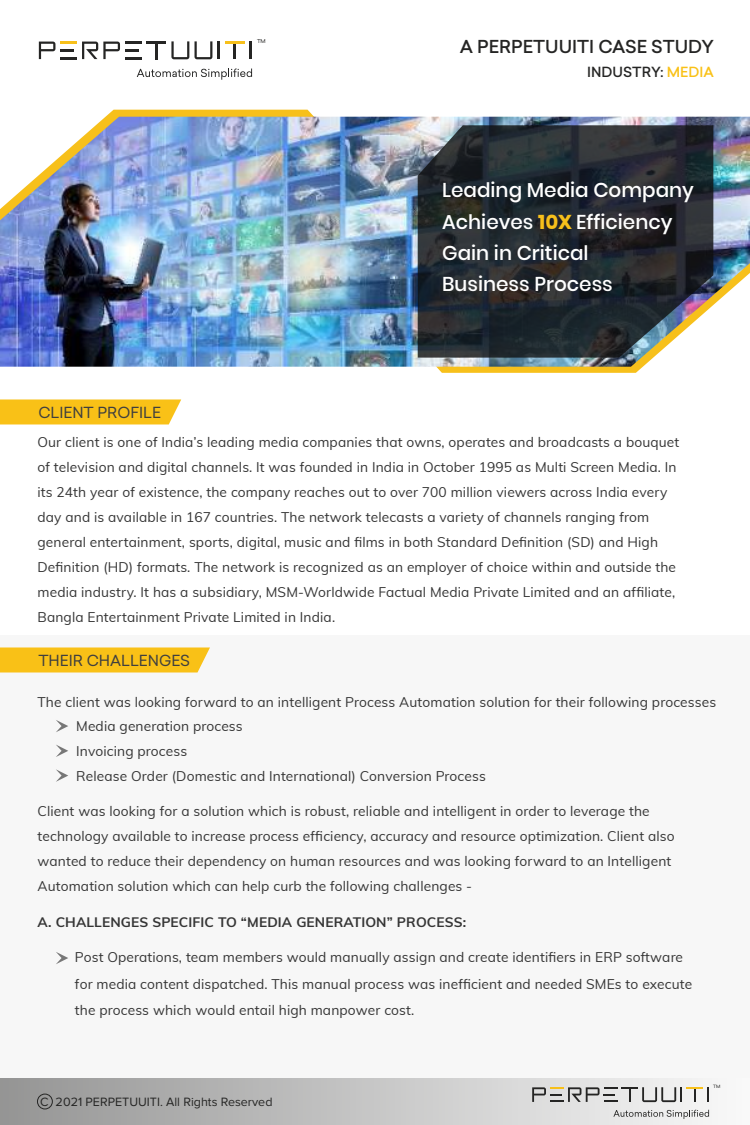
<style>
.page{position:relative;width:750px;height:1125px;background:#fff}
.page>*{position:absolute;margin:0;border:0;box-sizing:border-box;transform-origin:0 0}
.t1{font:500 20px/31.2px "Poppins";color:#fff}
.t2{font:500 17.5px "Sailec";color:#252524}
.t3{font:15px "Sailec";color:#3f3f3f}
.t4{font:13.75px/25px "Muli";letter-spacing:.01em;color:#353535}
.t5{font:700 13.75px "Muli";letter-spacing:.01em;color:#353535}
.t6{font:500 13.75px "Sailec";color:#252524}
.t7{font:12.5px "Proxima Nova";color:#252524}
.t8{font:5.25px "Sailec";color:#252524}
.t9{font:4.38px "Sailec";color:#252524}
.s1{color:#f9c117}
.s2{font-weight:700;color:#f7c01b}
</style>
<div class="page">
<svg style="left:436px;top:367px;width:207px;height:6px"></svg>
<svg style="left:105px;top:110px;width:215px;height:7px;background:#f2c230"></svg>
<div style="left:0;top:635px;width:750px;height:490px;background:#f7f7f7"></div>
<svg style="left:0;top:399px;width:181px;height:25px;background:#f9c422"></svg>
<div style="left:0;top:648px;width:210px;height:24px;background:#f9c117"></div>
<svg style="left:39px;top:42px;width:16px;height:17px"></svg>
<svg style="left:234px;top:44px;width:2px;height:15px"></svg>
<hr style="left:225px;top:42px;width:20px;height:2px;background:#f7c01b">
<svg style="left:195px;top:41px;width:17px;height:18px"></svg>
<svg style="left:218px;top:41px;width:2px;height:18px"></svg>
<svg style="left:250px;top:42px;width:2px;height:17px"></svg>
<svg style="left:61px;top:42px;width:80px;height:17px"></svg>
<svg style="left:147px;top:41px;width:42px;height:18px"></svg>
<svg style="left:137px;top:68px;width:115px;height:12px"></svg>
<img style="left:0;top:117px;width:750px;height:250px">
<svg style="left:418px;top:125px;width:295px;height:233px;background:#2f3439"></svg>
<div style="left:0;top:1079px;width:750px;height:46px;background:linear-gradient(to right,#949494,#f9f9f9)"></div>
<svg style="left:532px;top:1087px;width:177px;height:15px"></svg>
<svg style="left:613px;top:1110px;width:96px;height:9px"></svg>
<div style="left:37px;top:1094px;width:16px;height:15px;border:1px solid #252524;border-radius:50%"></div>
<svg style="left:56px;top:720px;width:12px;height:12px"></svg>
<svg style="left:56px;top:745px;width:12px;height:12px"></svg>
<svg style="left:56px;top:769px;width:12px;height:13px"></svg>
<svg style="left:56px;top:952px;width:12px;height:12px"></svg>
<p class="t8" style="left:257px;top:37px;width:10px">TM</p>
<p class="t3" style="left:38px;top:402px;width:124px">CLIENT PROFILE</p>
<p class="t2" style="left:460px;top:34px;width:256px">A PERPETUUITI CASE STUDY</p>
<p class="t6" style="left:587px;top:63px;width:128px">INDUSTRY: <span class="s1">MEDIA</span></p>
<h1 class="t1" style="left:442px;top:175px;width:253px">Leading Media Company<br>Achieves <span class="s2">10X</span> Efficiency<br>Gain in Critical<br>Business Process</h1>
<p class="t4" style="left:38px;top:429px;width:643px">Our client is one of India’s leading media companies that owns, operates and broadcasts a bouquet of television and digital channels. It was founded in India in October 1995 as Multi Screen Media. In its 24th year of existence, the company reaches out to over 700 million viewers across India every day and is available in 167 countries. The network telecasts a variety of channels ranging from general entertainment, sports, digital, music and films in both Standard Definition (SD) and High Definition (HD) formats. The network is recognized as an employer of choice within and outside the media industry. It has a subsidiary, MSM-Worldwide Factual Media Private Limited and an affiliate, Bangla Entertainment Private Limited in India.</p>
<p class="t3" style="left:38px;top:650px;width:153px">THEIR CHALLENGES</p>
<p class="t4" style="left:38px;top:689px;width:680px">The client was looking forward to an intelligent Process Automation solution for their following processes</p>
<p class="t4" style="left:76px;top:713px;width:411px">Media generation process<br>Invoicing process<br>Release Order (Domestic and International) Conversion Process</p>
<p class="t4" style="left:38px;top:798px;width:639px">Client was looking for a solution which is robust, reliable and intelligent in order to leverage the technology available to increase process efficiency, accuracy and resource optimization. Client also wanted to reduce their dependency on human resources and was looking forward to an Intelligent Automation solution which can help curb the following challenges -</p>
<p class="t5" style="left:37px;top:912px;width:430px">A. CHALLENGES SPECIFIC TO “MEDIA GENERATION” PROCESS:</p>
<p class="t4" style="left:75px;top:944px;width:619px;line-height:26.2px">Post Operations, team members would manually assign and create identifiers in ERP software for media content dispatched. This manual process was inefficient and needed SMEs to execute the process which would entail high manpower cost.</p>
<p class="t7" style="left:40px;top:1095px;width:234px">C 2021 PERPETUUITI. All Rights Reserved</p>
<p class="t9" style="left:713px;top:1084px;width:9px">TM</p>
</div>
